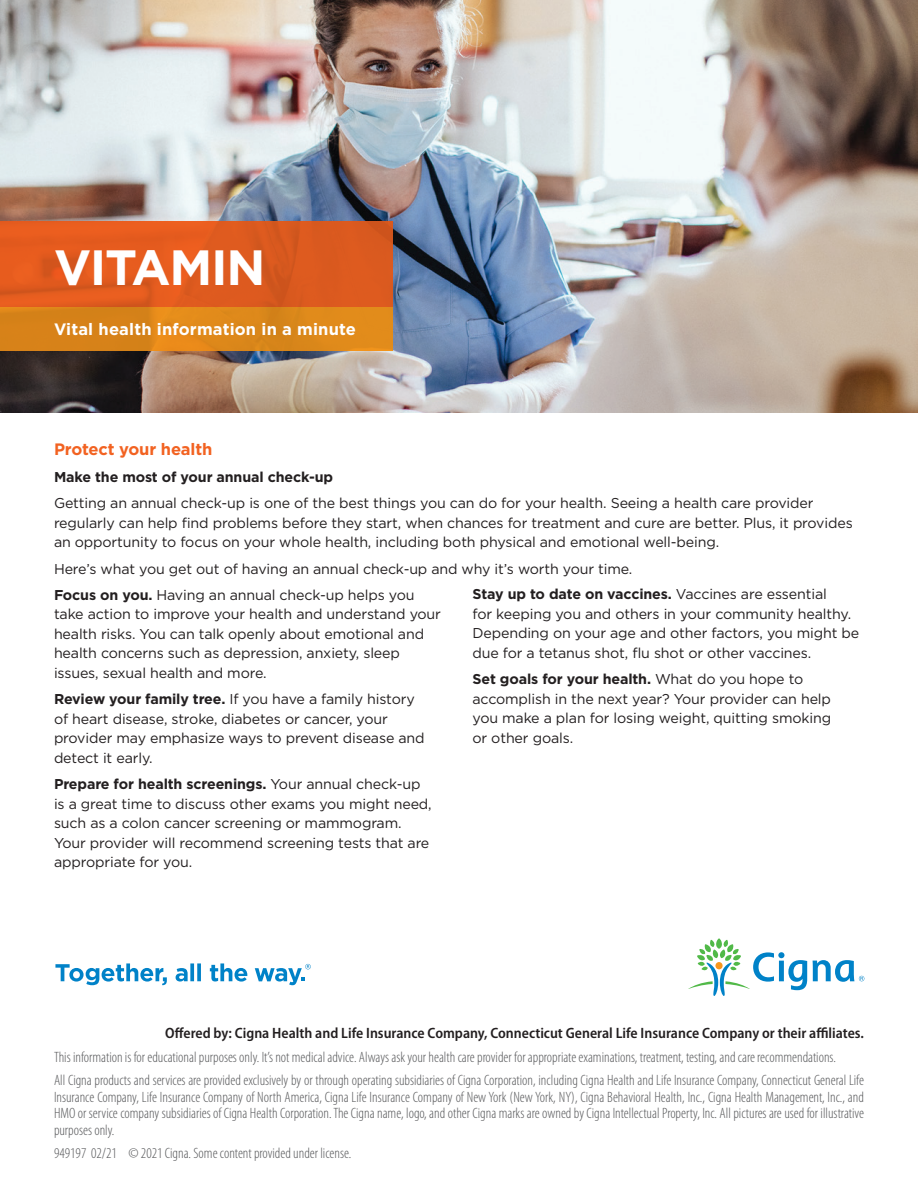
<style>
.page{position:relative;width:918px;height:1188px;background:#fff}
.page>*{position:absolute;margin:0;border:0;box-sizing:border-box;transform-origin:0 0}
.Headline_2_bars_phot{font:700 49.5px "Gotham";letter-spacing:-.025em;color:#fff}
.Subheadline_bold_14{font:700 16.5px "Gotham";letter-spacing:.01em;color:#fff}
.Subhead_body_bold_12{font:700 16.5px "Gotham";letter-spacing:-.01em;color:#f26221}
.Legal_copy_Cat{font:300 condensed 15px/16.5px "Myriad Pro";color:#57585a;text-align:justify}
.Offered_by_legal{font:600 semi-condensed 15px "Myriad Pro";color:#231f20}
.Bullet_copy_book_9_5{font:14.25px/19.5px "Gotham";letter-spacing:-.01em;color:#231f20}
.Bullet_copy_book_9_5-2{font:700 14.25px "Gotham";letter-spacing:-.01em;color:#231f20}
.s1{font-weight:700}
</style>
<div class="page">
<img style="left:0;top:0;width:918px;height:413px">
<svg style="left:0;top:221px;width:393px;height:87px;background:#df5b1e"></svg>
<svg style="left:0;top:308px;width:393px;height:43px;background:#db8619"></svg>
<svg style="left:55px;top:963px;width:112px;height:22px"></svg>
<svg style="left:176px;top:963px;width:25px;height:19px"></svg>
<svg style="left:210px;top:963px;width:37px;height:19px"></svg>
<svg style="left:255px;top:964px;width:56px;height:21px"></svg>
<svg style="left:688px;top:938px;width:176px;height:58px"></svg>
<p class="Headline_2_bars_phot" style="left:54px;top:239px;width:213px">VITAMIN</p>
<p class="Subheadline_bold_14" style="left:54px;top:320px;width:304px">Vital health information in a minute</p>
<p class="Subhead_body_bold_12" style="left:54px;top:440px;width:160px">Protect your health</p>
<p class="Bullet_copy_book_9_5-2" style="left:54px;top:468px;width:281px">Make the most of your annual check-up</p>
<p class="Bullet_copy_book_9_5" style="left:54px;top:493px;width:800px">Getting an annual check-up is one of the best things you can do for your health. Seeing a health care provider regularly can help find problems before they start, when chances for treatment and cure are better. Plus, it provides an opportunity to focus on your whole health, including both physical and emotional well-being.</p>
<p class="Bullet_copy_book_9_5" style="left:54px;top:559px;width:580px">Here’s what you get out of having an annual check-up and why it’s worth your time.</p>
<p class="Bullet_copy_book_9_5" style="left:54px;top:585px;width:388px"><span class="s1">Focus on you.</span> Having an annual check-up helps you take action to improve your health and understand your health risks. You can talk openly about emotional and health concerns such as depression, anxiety, sleep issues, sexual health and more.</p>
<p class="Bullet_copy_book_9_5" style="left:54px;top:689px;width:372px"><span class="s1">Review your family tree.</span> If you have a family history of heart disease, stroke, diabetes or cancer, your provider may emphasize ways to prevent disease and detect it early.</p>
<p class="Bullet_copy_book_9_5" style="left:54px;top:774px;width:379px"><span class="s1">Prepare for health screenings.</span> Your annual check-up is a great time to discuss other exams you might need, such as a colon cancer screening or mammogram.<br>Your provider will recommend screening tests that are appropriate for you.</p>
<p class="Bullet_copy_book_9_5" style="left:472px;top:584px;width:388px"><span class="s1">Stay up to date on vaccines.</span> Vaccines are essential<br>for keeping you and others in your community healthy.<br>Depending on your age and other factors, you might be due for a tetanus shot, flu shot or other vaccines.</p>
<p class="Bullet_copy_book_9_5" style="left:472px;top:669px;width:360px"><span class="s1">Set goals for your health.</span> What do you hope to accomplish in the next year? Your provider can help you make a plan for losing weight, quitting smoking or other goals.</p>
<p class="Offered_by_legal" style="left:165px;top:1025px;width:700px">Offered by: Cigna Health and Life Insurance Company, Connecticut General Life Insurance Company or their affiliates.</p>
<p class="Legal_copy_Cat" style="left:54px;top:1049px;width:783px">This information is for educational purposes only. It’s not medical advice. Always ask your health care provider for appropriate examinations, treatment, testing, and care recommendations.</p>
<p class="Legal_copy_Cat" style="left:54px;top:1072px;width:812px">All Cigna products and services are provided exclusively by or through operating subsidiaries of Cigna Corporation, including Cigna Health and Life Insurance Company, Connecticut General Life Insurance Company, Life Insurance Company of North America, Cigna Life Insurance Company of New York (New York, NY), Cigna Behavioral Health, Inc., Cigna Health Management, Inc., and HMO or service company subsidiaries of Cigna Health Corporation. The Cigna name, logo, and other Cigna marks are owned by Cigna Intellectual Property, Inc. All pictures are used for illustrative purposes only.</p>
<p class="Legal_copy_Cat" style="left:54px;top:1145px;width:299px">949197 02/21 © 2021 Cigna. Some content provided under license.</p>
</div>
